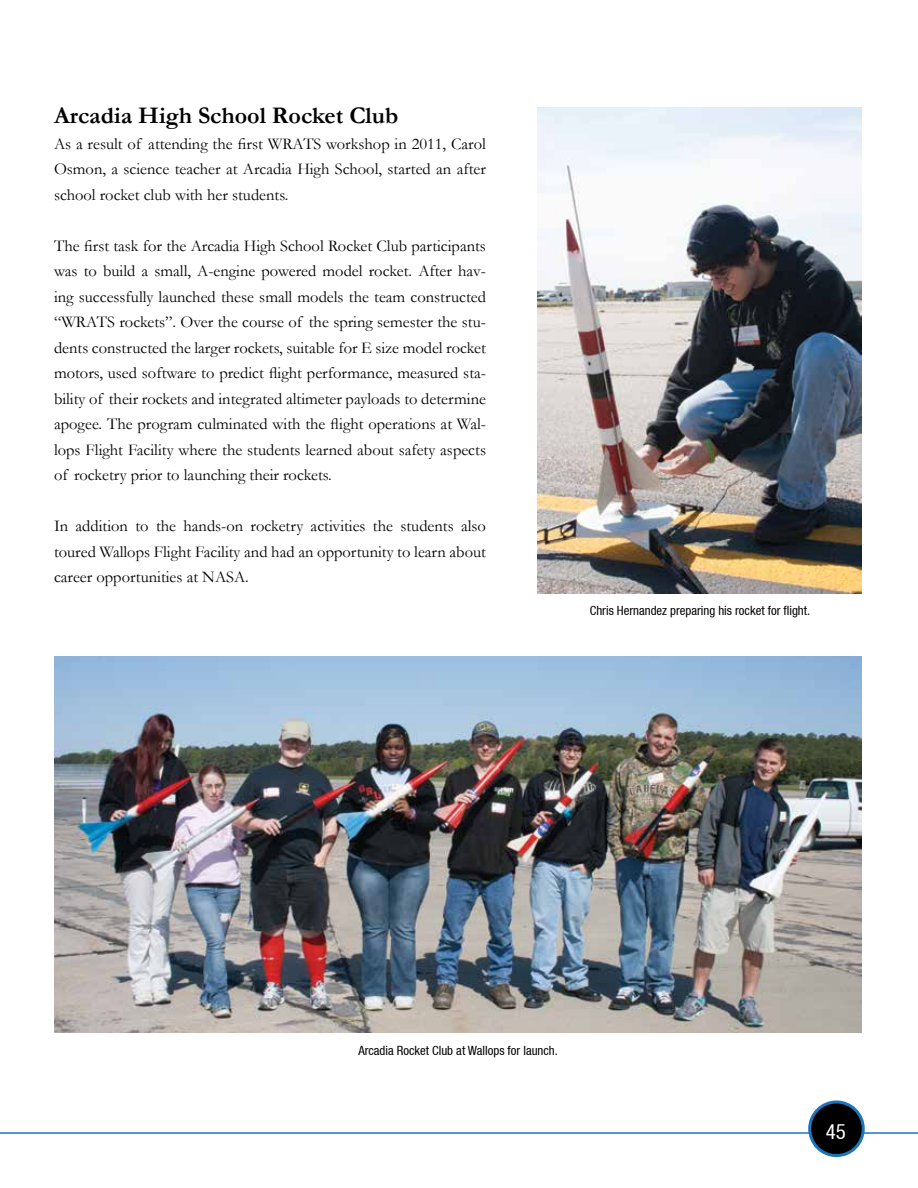
<style>
.page{position:relative;width:918px;height:1188px;background:#fff}
.page>*{position:absolute;margin:0;border:0;box-sizing:border-box;transform-origin:0 0}
.t1{font:700 24px "Garamond";color:#000}
.t2{font:condensed 21px "Helvetica Neue LT";color:#fff}
.t3{font:16.5px/25.5px "Garamond";color:#000;text-align:justify}
.t4{font:condensed 12.75px "Helvetica Neue LT";color:#000}
</style>
<div class="page">
<hr style="left:0;top:1132px;width:918px;height:2px;background:#1c75bc">
<div style="left:810px;top:1102px;width:53px;height:54px;background:#000;border-radius:50%"></div>
<div style="left:808px;top:1100px;width:57px;height:57px;border:3px solid #1c75bc;border-radius:50%"></div>
<img style="left:54px;top:656px;width:808px;height:377px">
<img style="left:538px;top:107px;width:324px;height:486px">
<h1 class="t1" style="left:54px;top:99px;width:346px">Arcadia High School Rocket Club</h1>
<p class="t3" style="left:54px;top:130px;width:434px">As a result of attending the first WRATS workshop in 2011, Carol Osmon, a science teacher at Arcadia High School, started an after school rocket club with her students.</p>
<p class="t3" style="left:54px;top:232px;width:434px">The first task for the Arcadia High School Rocket Club participants was to build a small, A-engine powered model rocket. After hav&shy;ing successfully launched these small models the team constructed “WRATS rockets”. Over the course of the spring semester the stu&shy;dents constructed the larger rockets, suitable for E size model rocket motors, used software to predict flight performance, measured sta&shy;bility of their rockets and integrated altimeter payloads to determine apogee. The program culminated with the flight operations at Wal&shy;lops Flight Facility where the students learned about safety aspects of rocketry prior to launching their rockets.</p>
<p class="t3" style="left:54px;top:513px;width:433px">In addition to the hands-on rocketry activities the students also toured Wallops Flight Facility and had an opportunity to learn about career opportunities at NASA.</p>
<p class="t4" style="left:590px;top:603px;width:222px">Chris Hernandez preparing his rocket for flight.</p>
<p class="t4" style="left:358px;top:1043px;width:201px">Arcadia Rocket Club at Wallops for launch.</p>
<p class="t2" style="left:826px;top:1119px;width:22px">45</p>
</div>
